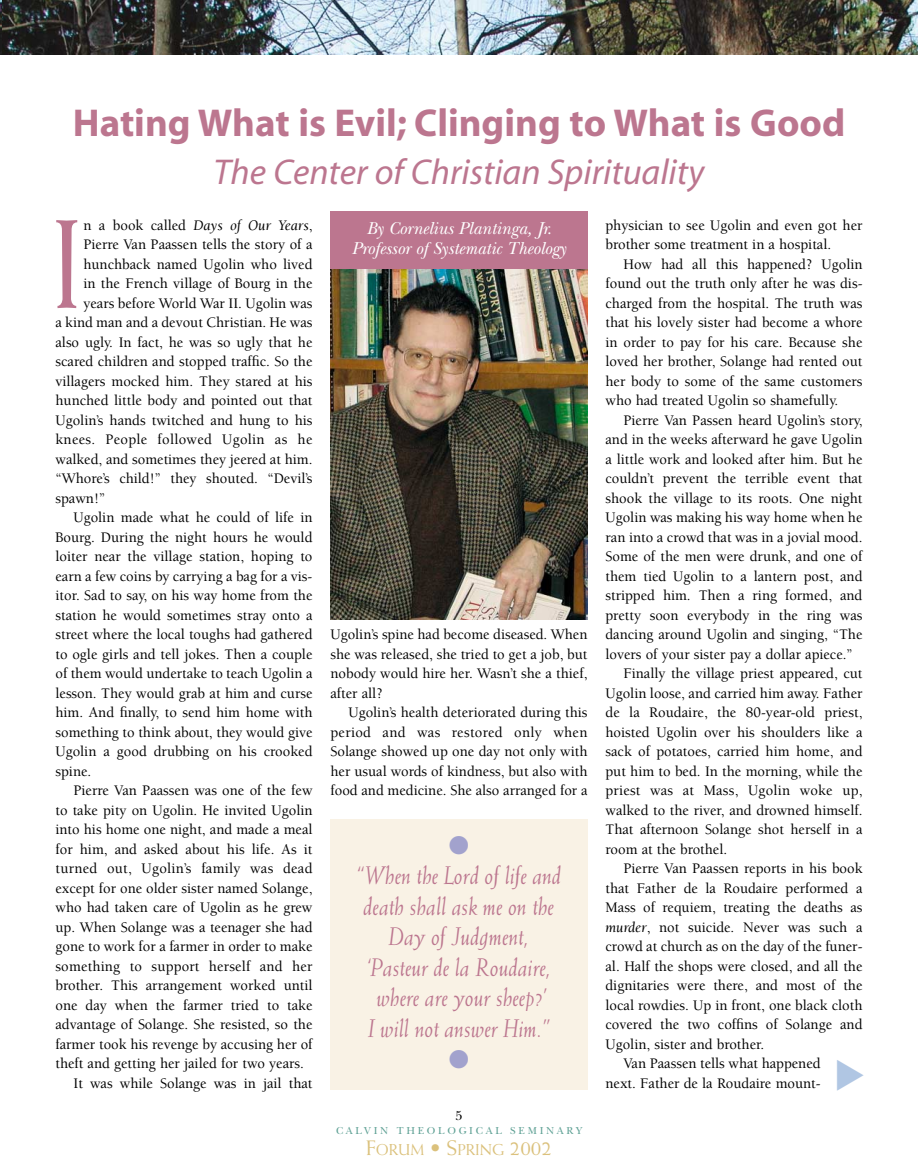
<style>
.page{position:relative;width:918px;height:1175px;background:#fff}
.page>*{position:absolute;margin:0;border:0;box-sizing:border-box;transform-origin:0 0}
.t1{font:126.15px "Weiss";color:#bc768f;scale:.9 1}
.t2{font:700 39px "Myriad";color:#bc768f}
.t3{font:italic 36px "Myriad";color:#bc768f}
.t4{font:italic 25.5px/30.6px "Weiss";color:#bc768f;text-align:center;scale:.9 1}
.t5{font:25.5px "Zapf Dingbats";color:#a2a2cd}
.t6{font:italic 18px/19.5px "New Baskerville";color:#fff;text-align:center}
.t7{font:15.75px "Weiss";color:#dbc17c}
.t8{font:500 15px/19.5px "Berkeley";color:#000;text-align:justify}
.t9{font:500 15px "Berkeley";letter-spacing:.02em;color:#000}
.t10{font:italic 15px "Berkeley";color:#000}
.t11{font:13.5px "New Baskerville";color:#000}
.t12{font:10.5px "New Baskerville";letter-spacing:.26em;color:#5fa195}
.s1{font-weight:500;font-style:normal}
.s2{font-size:21px}
.s3{font-weight:400;font-style:italic}
</style>
<div class="page">
<img style="left:1px;top:0;width:917px;height:54px">
<img style="left:330px;top:269px;width:258px;height:350px">
<div style="left:330px;top:819px;width:258px;height:270px;background:#f9f2e5"></div>
<div style="left:330px;top:211px;width:258px;height:58px;background:#bc768f"></div>
<h2 class="t2" style="left:73px;top:109px;width:774px">Hating What is Evil; Clinging to What is Good</h2>
<h3 class="t3" style="left:214px;top:159px;width:492px">The Center of Christian Spirituality</h3>
<h1 class="t1" style="left:50px;top:215px;width:39px">I</h1>
<p class="t10" style="left:83px;top:219px;width:231px"><span class="s1">n a book called</span> Days of Our Years<span class="s1">,</span></p>
<p class="t8" style="left:83px;top:236px;width:231px">Pierre Van Paassen tells the story of a</p>
<p class="t8" style="left:83px;top:255px;width:231px">hunchback named Ugolin who lived</p>
<p class="t8" style="left:83px;top:275px;width:231px">in the French village of Bourg in the</p>
<p class="t8" style="left:83px;top:294px;width:231px">years before World War II. Ugolin was</p>
<p class="t8" style="left:56px;top:314px;width:259px">a kind man and a devout Christian. He was</p>
<p class="t8" style="left:56px;top:333px;width:259px">also ugly. In fact, he was so ugly that he</p>
<p class="t8" style="left:56px;top:353px;width:258px">scared children and stopped traffic. So the</p>
<p class="t8" style="left:56px;top:372px;width:259px">villagers mocked him. They stared at his</p>
<p class="t8" style="left:56px;top:392px;width:259px">hunched little body and pointed out that</p>
<p class="t8" style="left:56px;top:411px;width:259px">Ugolin’s hands twitched and hung to his</p>
<p class="t9" style="left:56px;top:433px;width:259px">knees. People followed Ugolin as he</p>
<p class="t8" style="left:56px;top:450px;width:258px">walked, and sometimes they jeered at him.</p>
<p class="t8" style="left:56px;top:470px;width:259px">“Whore’s child!” they shouted. “Devil’s</p>
<p class="t8" style="left:56px;top:489px;width:51px">spawn!”</p>
<p class="t8" style="left:74px;top:509px;width:240px">Ugolin made what he could of life in</p>
<p class="t8" style="left:56px;top:528px;width:259px">Bourg. During the night hours he would</p>
<p class="t8" style="left:56px;top:548px;width:259px">loiter near the village station, hoping to</p>
<p class="t8" style="left:56px;top:567px;width:258px">earn a few coins by carrying a bag for a vis-</p>
<p class="t8" style="left:56px;top:587px;width:258px">itor. Sad to say, on his way home from the</p>
<p class="t8" style="left:56px;top:606px;width:259px">station he would sometimes stray onto a</p>
<p class="t8" style="left:56px;top:626px;width:259px">street where the local toughs had gathered</p>
<p class="t8" style="left:56px;top:645px;width:258px">to ogle girls and tell jokes. Then a couple</p>
<p class="t8" style="left:56px;top:665px;width:259px">of them would undertake to teach Ugolin a</p>
<p class="t8" style="left:56px;top:684px;width:259px">lesson. They would grab at him and curse</p>
<p class="t8" style="left:56px;top:704px;width:259px">him. And finally, to send him home with</p>
<p class="t8" style="left:56px;top:723px;width:259px">something to think about, they would give</p>
<p class="t8" style="left:56px;top:743px;width:258px">Ugolin a good drubbing on his crooked</p>
<p class="t8" style="left:56px;top:762px;width:37px">spine.</p>
<p class="t8" style="left:74px;top:782px;width:241px">Pierre Van Paassen was one of the few</p>
<p class="t8" style="left:56px;top:801px;width:259px">to take pity on Ugolin. He invited Ugolin</p>
<p class="t8" style="left:56px;top:821px;width:259px">into his home one night, and made a meal</p>
<p class="t8" style="left:56px;top:840px;width:258px">for him, and asked about his life. As it</p>
<p class="t9" style="left:56px;top:862px;width:258px">turned out, Ugolin’s family was dead</p>
<p class="t8" style="left:56px;top:879px;width:258px">except for one older sister named Solange,</p>
<p class="t8" style="left:56px;top:899px;width:258px">who had taken care of Ugolin as he grew</p>
<p class="t8" style="left:56px;top:918px;width:259px">up. When Solange was a teenager she had</p>
<p class="t8" style="left:56px;top:938px;width:258px">gone to work for a farmer in order to make</p>
<p class="t8" style="left:56px;top:957px;width:258px">something to support herself and her</p>
<p class="t8" style="left:56px;top:977px;width:259px">brother. This arrangement worked until</p>
<p class="t8" style="left:56px;top:996px;width:259px">one day when the farmer tried to take</p>
<p class="t8" style="left:56px;top:1016px;width:258px">advantage of Solange. She resisted, so the</p>
<p class="t8" style="left:56px;top:1035px;width:259px">farmer took his revenge by accusing her of</p>
<p class="t8" style="left:56px;top:1055px;width:250px">theft and getting her jailed for two years.</p>
<p class="t8" style="left:74px;top:1074px;width:240px">It was while Solange was in jail that</p>
<p class="t6" style="left:352px;top:221px;width:216px">By Cornelius Plantinga, Jr.<br>Professor of Systematic Theology</p>
<p class="t8" style="left:331px;top:626px;width:259px">Ugolin’s spine had become diseased. When she was released, she tried to get a job, but nobody would hire her. Wasn’t she a thief, after all?</p>
<p class="t8" style="left:331px;top:704px;width:259px;text-indent:18px">Ugolin’s health deteriorated during this period and was restored only when Solange showed up one day not only with her usual words of kindness, but also with food and medicine. She also arranged for a</p>
<h3 class="t5" style="left:449px;top:833px;width:22px">●</h3>
<h3 class="t4" style="left:356px;top:861px;width:229px">“When the Lord of life and death shall ask me on the<br>Day of Judgment, ‘Pasteur de la Roudaire, where are your sheep?’<br>I will not answer Him.”</h3>
<h3 class="t5" style="left:449px;top:1047px;width:22px">●</h3>
<p class="t11" style="left:455px;top:1110px;width:9px">5</p>
<p class="t12" style="left:336px;top:1126px;width:247px">CALVIN THEOLOGICAL SEMINARY</p>
<p class="t7" style="left:366px;top:1143px;width:187px"><span class="s2">F</span>ORUM <span class="s2">• S</span>PRING <span class="s2">2002</span></p>
<p class="t8" style="left:606px;top:216px;width:259px">physician to see Ugolin and even got her brother some treatment in a hospital.</p>
<p class="t8" style="left:606px;top:255px;width:259px;text-indent:18px">How had all this happened? Ugolin found out the truth only after he was dis&shy;charged from the hospital. The truth was that his lovely sister had become a whore in order to pay for his care. Because she loved her brother, Solange had rented out her body to some of the same customers who had treated Ugolin so shamefully.</p>
<p class="t8" style="left:624px;top:411px;width:241px">Pierre Van Passen heard Ugolin’s story,</p>
<p class="t8" style="left:606px;top:431px;width:259px">and in the weeks afterward he gave Ugolin</p>
<p class="t8" style="left:606px;top:450px;width:258px">a little work and looked after him. But he</p>
<p class="t8" style="left:606px;top:470px;width:259px">couldn’t prevent the terrible event that</p>
<p class="t8" style="left:606px;top:489px;width:259px">shook the village to its roots. One night</p>
<p class="t8" style="left:606px;top:509px;width:259px">Ugolin was making his way home when he</p>
<p class="t8" style="left:606px;top:528px;width:258px">ran into a crowd that was in a jovial mood.</p>
<p class="t8" style="left:606px;top:548px;width:258px">Some of the men were drunk, and one of</p>
<p class="t8" style="left:606px;top:567px;width:259px">them tied Ugolin to a lantern post, and</p>
<p class="t8" style="left:606px;top:587px;width:258px">stripped him. Then a ring formed, and</p>
<p class="t8" style="left:606px;top:606px;width:258px">pretty soon everybody in the ring was</p>
<p class="t8" style="left:606px;top:626px;width:259px">dancing around Ugolin and singing, “The</p>
<p class="t8" style="left:606px;top:645px;width:249px">lovers of your sister pay a dollar apiece.”</p>
<p class="t8" style="left:624px;top:665px;width:241px">Finally the village priest appeared, cut</p>
<p class="t8" style="left:606px;top:684px;width:259px">Ugolin loose, and carried him away. Father</p>
<p class="t8" style="left:606px;top:704px;width:258px">de la Roudaire, the 80-year-old priest,</p>
<p class="t8" style="left:606px;top:723px;width:259px">hoisted Ugolin over his shoulders like a</p>
<p class="t8" style="left:606px;top:743px;width:258px">sack of potatoes, carried him home, and</p>
<p class="t8" style="left:606px;top:762px;width:258px">put him to bed. In the morning, while the</p>
<p class="t8" style="left:606px;top:782px;width:259px">priest was at Mass, Ugolin woke up,</p>
<p class="t8" style="left:606px;top:801px;width:259px">walked to the river, and drowned himself.</p>
<p class="t8" style="left:606px;top:821px;width:259px">That afternoon Solange shot herself in a</p>
<p class="t8" style="left:606px;top:840px;width:123px">room at the brothel.</p>
<p class="t8" style="left:624px;top:860px;width:240px">Pierre Van Paassen reports in his book</p>
<p class="t8" style="left:606px;top:879px;width:258px">that Father de la Roudaire performed a</p>
<p class="t8" style="left:606px;top:899px;width:259px">Mass of requiem, treating the deaths as</p>
<p class="t8" style="left:606px;top:918px;width:259px"><span class="s3">murder</span>, not suicide. Never was such a</p>
<p class="t8" style="left:606px;top:938px;width:259px">crowd at church as on the day of the funer-</p>
<p class="t8" style="left:606px;top:957px;width:258px">al. Half the shops were closed, and all the</p>
<p class="t8" style="left:606px;top:977px;width:259px">dignitaries were there, and most of the</p>
<p class="t8" style="left:606px;top:996px;width:258px">local rowdies. Up in front, one black cloth</p>
<p class="t8" style="left:606px;top:1016px;width:258px">covered the two coffins of Solange and</p>
<p class="t8" style="left:606px;top:1035px;width:160px">Ugolin, sister and brother.</p>
<p class="t8" style="left:624px;top:1055px;width:199px">Van Paassen tells what happened</p>
<p class="t8" style="left:606px;top:1074px;width:217px">next. Father de la Roudaire mount-</p>
</div>
